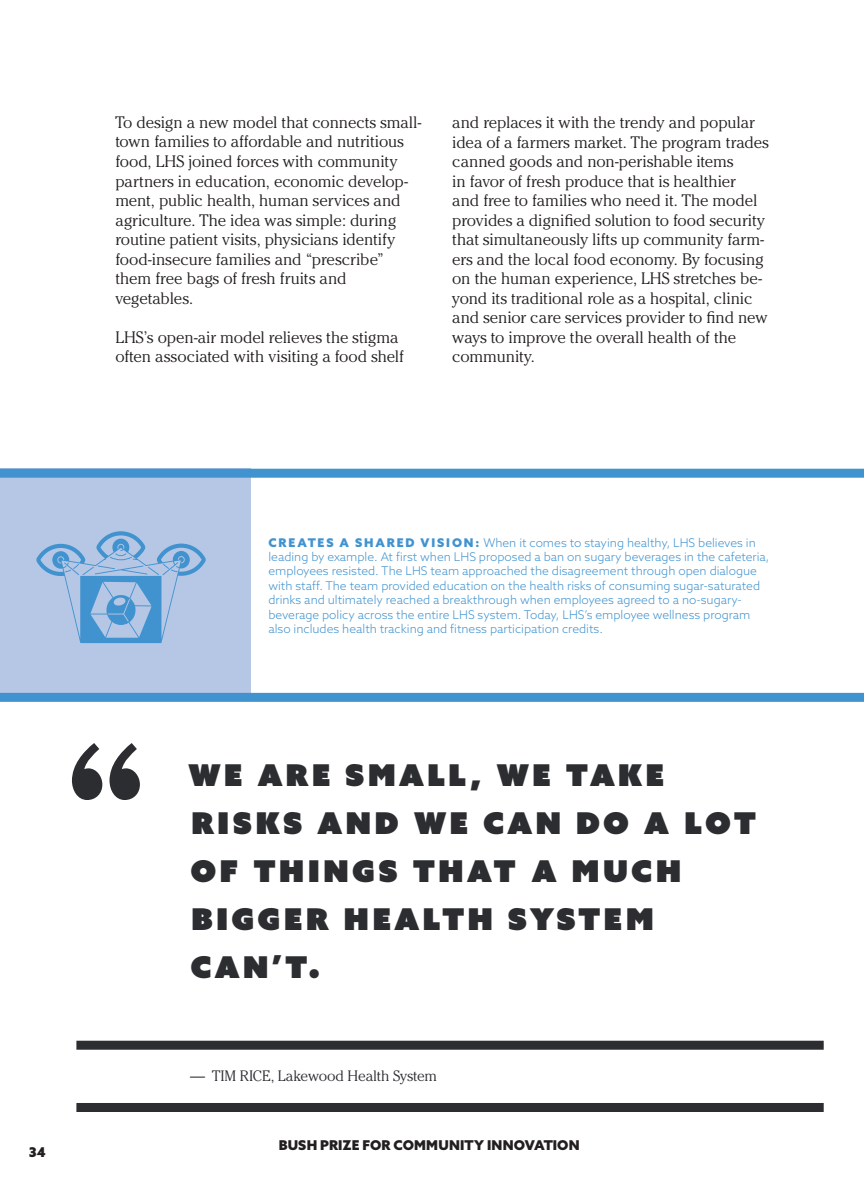
<style>
.page{position:relative;width:864px;height:1188px;background:#fff}
.page>*{position:absolute;margin:0;border:0;box-sizing:border-box;transform-origin:0 0}
.t1{font:30px/48px "Azo Sans Uber";letter-spacing:.1em;color:#2c2d31}
.t2{font:300 16.5px/19.5px "Cheltenham";letter-spacing:-.005em;color:#231f20}
.t3{font:300 15px "Cheltenham";letter-spacing:-.005em;color:#2c2d31}
.t4{font:900 13.5px "Azo Sans";letter-spacing:.01em;color:#231f20}
.t5{font:300 12px/14.4px "Azo Sans";color:#4193cf}
.s1{font-weight:900}
</style>
<div class="page">
<div style="left:76px;top:1040px;width:747px;height:9px;background:#2c2d31"></div>
<div style="left:76px;top:1103px;width:747px;height:9px;background:#2c2d31"></div>
<div style="left:0;top:469px;width:251px;height:232px;background:#b6c6e5"></div>
<div style="left:0;top:469px;width:864px;height:9px;background:#4193cf"></div>
<div style="left:0;top:693px;width:864px;height:9px;background:#4193cf"></div>
<svg style="left:36px;top:531px;width:170px;height:112px"></svg>
<svg style="left:72px;top:743px;width:30px;height:57px"></svg>
<svg style="left:109px;top:743px;width:31px;height:57px"></svg>
<p class="t4" style="left:29px;top:1142px;width:19px">34</p>
<p class="t2" style="left:115px;top:112px;width:307px">To design a new model that connects small&shy;town families to affordable and nutritious food, LHS joined forces with community partners in education, economic develop&shy;ment, public health, human services and agriculture. The idea was simple: during routine patient visits, physicians identify food-insecure families and “prescribe” them free bags of fresh fruits and vegetables.</p>
<p class="t2" style="left:115px;top:327px;width:290px">LHS’s open-air model relieves the stigma often associated with visiting a food shelf</p>
<p class="t2" style="left:452px;top:112px;width:318px">and replaces it with the trendy and popular idea of a farmers market. The program trades canned goods and non-perishable items<br>in favor of fresh produce that is healthier<br>and free to families who need it. The model provides a dignifed solution to food security that simultaneously lifts up community farm&shy;ers and the local food economy. By focusing on the human experience, LHS stretches be&shy;yond its traditional role as a hospital, clinic and senior care services provider to fnd new ways to improve the overall health of the community.</p>
<p class="t5" style="left:268px;top:535px;width:502px"><span class="s1">C R E ATE S A S HAR E D VI S ION:</span> When it comes to staying healthy, LHS believes in leading by example. At frst when LHS proposed a ban on sugary beverages in the cafeteria, employees resisted. The LHS team approached the disagreement through open dialogue with staff. The team provided education on the health risks of consuming sugar-saturated drinks and ultimately reached a breakthrough when employees agreed to a no-sugary&shy;beverage policy across the entire LHS system. Today, LHS’s employee wellness program also includes health tracking and ftness participation credits.</p>
<p class="t1" style="left:188px;top:750px;width:477px">WE ARE SMALL, WE TAKE</p>
<p class="t1" style="left:190px;top:798px;width:568px">RISKS AND WE CAN DO A LOT<br>OF THINGS THAT A MUCH<br>BIGGER HEALTH SYSTEM<br>CAN’T.</p>
<p class="t3" style="left:190px;top:1067px;width:248px">— TIM RICE, Lakewood Health System</p>
<p class="t4" style="left:279px;top:1136px;width:302px">BUSH PRIZE FOR COMMUNITY INNOVATION</p>
</div>
